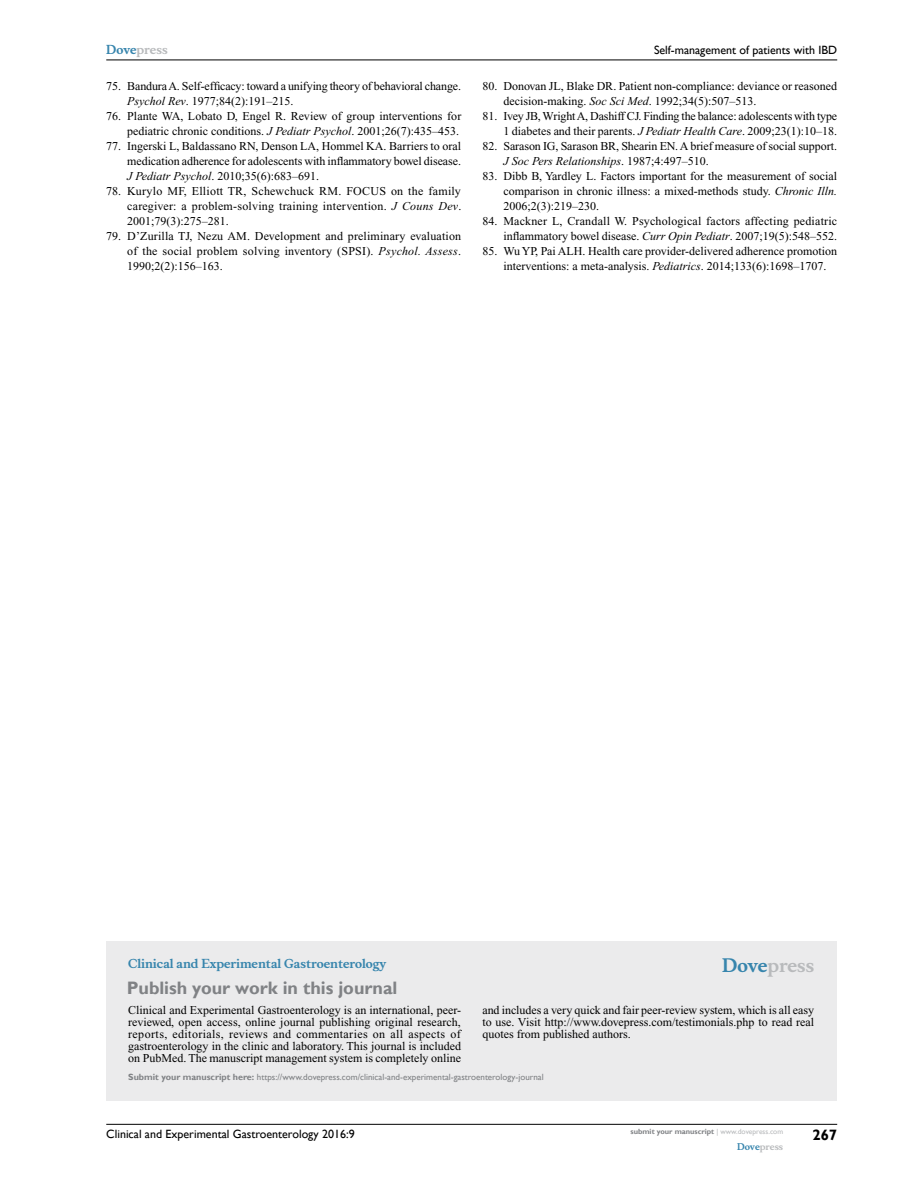
<style>
.page{position:relative;width:918px;height:1188px;background:#fff}
.page>*{position:absolute;margin:0;border:0;box-sizing:border-box;transform-origin:0 0}
.t1{font:700 18px "Gill Sans";color:#808285}
.t2{font:700 18px "Musee";color:#b8babc}
.t3{font:700 15px "Gill Sans";color:#000}
.t4{font:12px/15px "Times New Roman";color:#000;text-align:justify}
.t5{font:12px "Gill Sans";color:#000}
.t6{font:700 12px "Musee";color:#3785ad}
.t7{font:700 12px "Musee";color:#b8babc}
.t8{font:9px "Gill Sans";color:#808285}
.t9{font:700 9px "Musee";color:#b8babc}
.t10{font:700 7.5px "Gill Sans";color:#808285}
.s1{color:#3785ad}
.s2{font-style:italic}
.s3{font-weight:700}
.s4{font-weight:400;color:#b8babc}
</style>
<div class="page">
<div style="left:106px;top:941px;width:731px;height:159px;background:#ebebec"></div>
<hr style="left:106px;top:1124px;width:731px;height:1px;background:#000">
<hr style="left:106px;top:60px;width:731px;height:1px;background:#000">
<p class="t7" style="left:106px;top:43px;width:63px"><span class="s1">Dove</span>press</p>
<p class="t4" style="left:127px;top:79px;width:335px;text-indent:-21px">75. Bandura A. Self-efficacy: toward a unifying theory of behavioral change.<br><span class="s2">Psychol Rev</span>. 1977;84(2):191–215.</p>
<p class="t4" style="left:106px;top:109px;width:357px;text-align:right">76. Plante WA, Lobato D, Engel R. Review of group interventions for pediatric chronic conditions. <span class="s2">J Pediatr Psychol</span>. 2001;26(7):435–453.</p>
<p class="t4" style="left:127px;top:139px;width:335px;text-indent:-21px">77. Ingerski L, Baldassano RN, Denson LA, Hommel KA. Barriers to oral medication adherence for adolescents with inflammatory bowel disease.<br><span class="s2">J Pediatr Psychol</span>. 2010;35(6):683–691.</p>
<p class="t4" style="left:127px;top:184px;width:336px;text-indent:-21px">78. Kurylo MF, Elliott TR, Schewchuck RM. FOCUS on the family caregiver: a problem-solving training intervention. <span class="s2">J Couns Dev</span>.<br>2001;79(3):275–281.</p>
<p class="t4" style="left:127px;top:229px;width:335px;text-indent:-21px">79. D’Zurilla TJ, Nezu AM. Development and preliminary evaluation of the social problem solving inventory (SPSI). <span class="s2">Psychol. Assess</span>.<br>1990;2(2):156–163.</p>
<p class="t5" style="left:654px;top:43px;width:185px">Self-management of patients with IBD</p>
<p class="t4" style="left:503px;top:79px;width:335px;text-indent:-21px">80. Donovan JL, Blake DR. Patient non-compliance: deviance or reasoned decision-making. <span class="s2">Soc Sci Med</span>. 1992;34(5):507–513.</p>
<p class="t4" style="left:482px;top:109px;width:356px;text-align:right">81. Ivey JB, Wright A, Dashiff CJ. Finding the balance: adolescents with type<br>1 diabetes and their parents. <span class="s2">J Pediatr Health Care</span>. 2009;23(1):10–18.</p>
<p class="t4" style="left:503px;top:139px;width:335px;text-indent:-21px">82. Sarason IG, Sarason BR, Shearin EN. A brief measure of social support.<br><span class="s2">J Soc Pers Relationships</span>. 1987;4:497–510.</p>
<p class="t4" style="left:503px;top:169px;width:335px;text-indent:-21px">83. Dibb B, Yardley L. Factors important for the measurement of social comparison in chronic illness: a mixed-methods study. <span class="s2">Chronic Illn.<br></span>2006;2(3):219–230.</p>
<p class="t4" style="left:482px;top:214px;width:356px;text-align:right">84. Mackner L, Crandall W. Psychological factors affecting pediatric inflammatory bowel disease. <span class="s2">Curr Opin Pediatr</span>. 2007;19(5):548–552.</p>
<p class="t4" style="left:503px;top:244px;width:335px;text-indent:-21px">85. Wu YP, Pai ALH. Health care provider-delivered adherence promotion interventions: a meta-analysis. <span class="s2">Pediatrics</span>. 2014;133(6):1698–1707.</p>
<p class="t6" style="left:128px;top:956px;width:260px">Clinical and Experimental Gastroenterology</p>
<h1 class="t1" style="left:127px;top:977px;width:272px">Publish your work in this journal</h1>
<h1 class="t2" style="left:722px;top:955px;width:94px"><span class="s1">Dove</span>press</h1>
<p class="t4" style="left:128px;top:1004px;width:334px;line-height:12px">Clinical and Experimental Gastroenterology is an international, peer&shy;reviewed, open access, online journal publishing original research, reports, editorials, reviews and commentaries on all aspects of gastroenterology in the clinic and laboratory. This journal is included on PubMed. The manuscript management system is completely online</p>
<p class="t4" style="left:482px;top:1004px;width:333px;line-height:12px">and includes a very quick and fair peer-review system, which is all easy to use. Visit http://www.dovepress.com/testimonials.php to read real quotes from published authors.</p>
<p class="t8" style="left:128px;top:1072px;width:417px"><span class="s3">Submit your manuscript here:</span> https://www.dovepress.com/clinical-and-experimental-gastroenterology-journal</p>
<p class="t5" style="left:106px;top:1127px;width:250px">Clinical and Experimental Gastroenterology 2016:9</p>
<p class="t10" style="left:631px;top:1127px;width:154px">submit your manuscript <span class="s4">| www.dovepress.com</span></p>
<p class="t9" style="left:737px;top:1141px;width:48px"><span class="s1">Dove</span>press</p>
<p class="t3" style="left:812px;top:1126px;width:26px">267</p>
</div>
